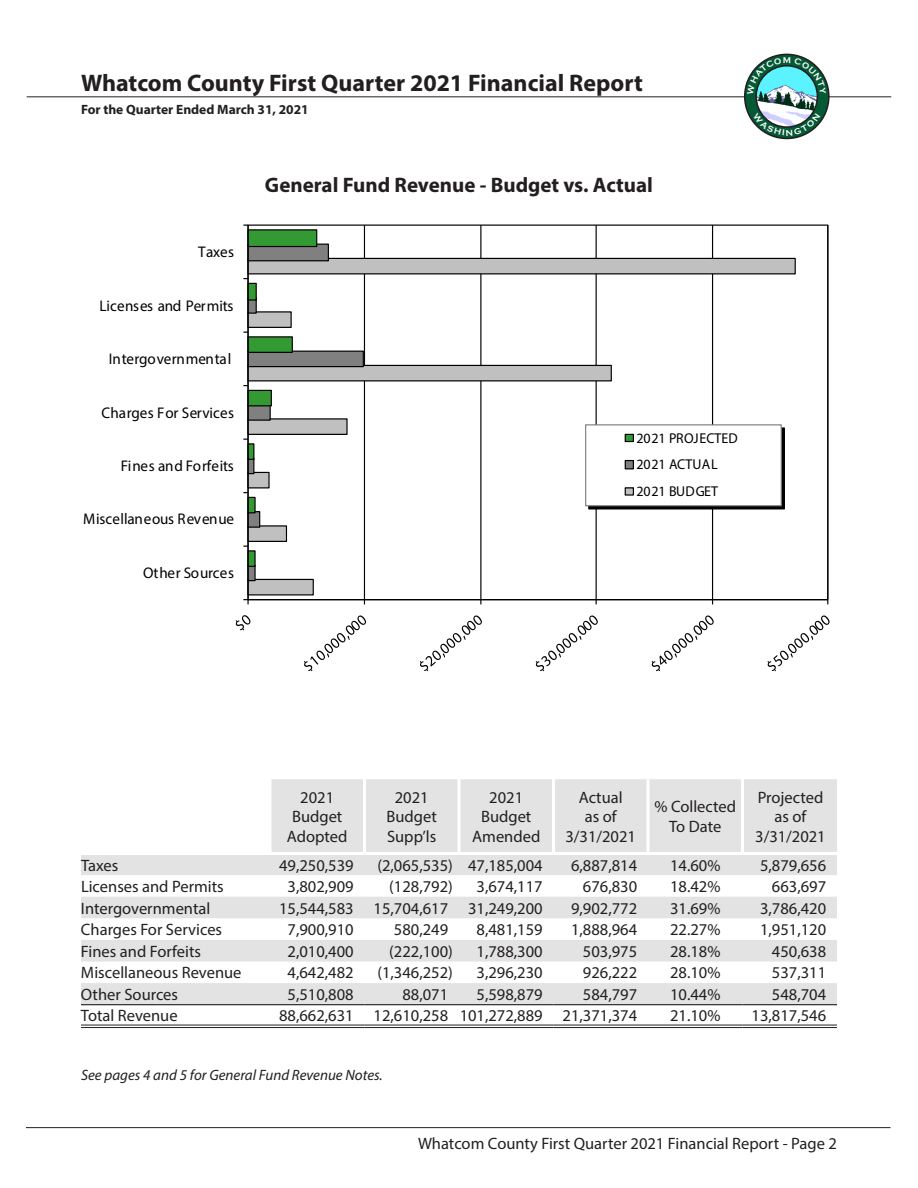
<style>
.page{position:relative;width:918px;height:1188px;background:#fff}
.page>*{position:absolute;margin:0;border:0;box-sizing:border-box;transform-origin:0 0}
.t1{font:700 24px "Myriad Pro";color:#231f20}
.Qtrly_Section_Title{font:700 21px "Myriad Pro";color:#231f20}
.t2{font:16.5px/19.8px "Myriad Pro";color:#231f20;text-align:center}
.t3{font:15.45px "Myriad Pro";letter-spacing:-.005em;color:#000}
.t4{font:15.45px "Myriad Pro";letter-spacing:.015em;color:#000}
.Qtrly_End_Page_Notes{font:italic 15px "Myriad Pro";color:#231f20}
.t5{font:14.25px/27px "Myriad Pro";letter-spacing:.005em;color:#000}
.t6{font:700 13.5px "Myriad Pro";color:#231f20}
</style>
<div class="page">
<hr style="left:27px;top:96px;width:864px;height:1px;background:#231f20">
<hr style="left:26px;top:1127px;width:865px;height:1px;background:#231f20">
<svg style="left:745px;top:54px;width:84px;height:84px"></svg>
<div style="left:744px;top:54px;width:86px;height:85px;border:2px solid #231f20;border-radius:50%"></div>
<img style="left:756px;top:66px;width:61px;height:61px;border-radius:31px">
<svg style="left:81px;top:779px;width:756px;height:225px;fill:#e3e3e3"></svg>
<hr style="left:270px;top:1004px;width:94px;height:1px;background:#231f20">
<hr style="left:364px;top:1004px;width:95px;height:1px;background:#231f20">
<hr style="left:459px;top:1004px;width:95px;height:1px;background:#231f20">
<hr style="left:554px;top:1004px;width:94px;height:1px;background:#231f20">
<hr style="left:648px;top:1004px;width:94px;height:1px;background:#231f20">
<hr style="left:742px;top:1004px;width:95px;height:1px;background:#231f20">
<hr style="left:81px;top:1004px;width:189px;height:1px;background:#231f20">
<svg style="left:268px;top:779px;width:4px;height:73px"></svg>
<hr style="left:363px;top:779px;width:3px;height:73px;background:#fff">
<hr style="left:458px;top:779px;width:2px;height:73px;background:#fff">
<hr style="left:552px;top:779px;width:3px;height:73px;background:#fff">
<hr style="left:646px;top:779px;width:4px;height:73px;background:#f5f5f5">
<hr style="left:741px;top:779px;width:3px;height:73px;background:#fff">
<hr style="left:81px;top:852px;width:189px;height:3px;background:#fff">
<hr style="left:270px;top:852px;width:94px;height:3px;background:#fff">
<hr style="left:364px;top:852px;width:95px;height:3px;background:#fff">
<hr style="left:459px;top:852px;width:95px;height:3px;background:#fff">
<hr style="left:554px;top:852px;width:94px;height:3px;background:#fff">
<hr style="left:648px;top:852px;width:94px;height:3px;background:#fff">
<hr style="left:742px;top:852px;width:95px;height:3px;background:#fff">
<hr style="left:81px;top:1025px;width:189px;height:1px;background:#231f20">
<hr style="left:81px;top:1027px;width:189px;height:1px;background:#231f20">
<hr style="left:270px;top:1025px;width:94px;height:1px;background:#231f20">
<hr style="left:270px;top:1027px;width:94px;height:1px;background:#231f20">
<hr style="left:364px;top:1025px;width:95px;height:1px;background:#231f20">
<hr style="left:364px;top:1027px;width:95px;height:1px;background:#231f20">
<hr style="left:459px;top:1025px;width:95px;height:1px;background:#231f20">
<hr style="left:459px;top:1027px;width:95px;height:1px;background:#231f20">
<hr style="left:554px;top:1025px;width:94px;height:1px;background:#231f20">
<hr style="left:554px;top:1027px;width:94px;height:1px;background:#231f20">
<hr style="left:648px;top:1025px;width:94px;height:1px;background:#231f20">
<hr style="left:648px;top:1027px;width:94px;height:1px;background:#231f20">
<hr style="left:742px;top:1025px;width:95px;height:1px;background:#231f20">
<hr style="left:742px;top:1027px;width:95px;height:1px;background:#231f20">
<hr style="left:364px;top:225px;width:1px;height:375px;background:#000">
<hr style="left:480px;top:225px;width:1px;height:375px;background:#000">
<hr style="left:596px;top:225px;width:1px;height:375px;background:#000">
<hr style="left:712px;top:225px;width:1px;height:375px;background:#000">
<svg style="left:249px;top:257px;width:547px;height:339px"></svg>
<hr style="left:248px;top:599px;width:580px;height:1px;background:#000">
<hr style="left:247px;top:225px;width:2px;height:375px;background:#000">
<svg style="left:243px;top:599px;width:6px;height:5px"></svg>
<svg style="left:243px;top:225px;width:121px;height:357px"></svg>
<svg style="left:235px;top:615px;width:16px;height:16px"></svg>
<svg style="left:304px;top:615px;width:62px;height:57px"></svg>
<svg style="left:419px;top:615px;width:63px;height:57px"></svg>
<svg style="left:535px;top:615px;width:63px;height:57px"></svg>
<svg style="left:651px;top:615px;width:63px;height:57px"></svg>
<svg style="left:767px;top:615px;width:63px;height:57px"></svg>
<svg style="left:588px;top:427px;width:197px;height:82px"></svg>
<div style="left:586px;top:425px;width:195px;height:81px;background:#fff"></div>
<div style="left:585px;top:424px;width:197px;height:82px;border:1px solid #808080"></div>
<div style="left:625px;top:434px;width:8px;height:8px;background:#393"></div>
<div style="left:625px;top:434px;width:9px;height:8px;border:1px solid #000"></div>
<div style="left:625px;top:461px;width:8px;height:8px;background:#808080"></div>
<div style="left:625px;top:460px;width:9px;height:9px;border:1px solid #000"></div>
<div style="left:625px;top:488px;width:8px;height:7px;background:#c0c0c0"></div>
<div style="left:625px;top:487px;width:9px;height:9px;border:1px solid #000"></div>
<svg style="left:747px;top:57px;width:79px;height:38px"></svg>
<svg style="left:753px;top:113px;width:67px;height:23px"></svg>
<h1 class="t1" style="left:81px;top:67px;width:563px">Whatcom County First Quarter 2021 Financial Report</h1>
<p class="t6" style="left:81px;top:100px;width:229px">For the Quarter Ended March 31, 2021</p>
<p class="t3" style="left:198px;top:243px;width:38px">Taxes</p>
<p class="t3" style="left:100px;top:296px;width:136px">Licenses and Permits</p>
<p class="t3" style="left:109px;top:350px;width:124px">Intergovernmental</p>
<p class="t4" style="left:101px;top:403px;width:134px">Charges For Services</p>
<p class="t3" style="left:121px;top:456px;width:115px">Fines and Forfeits</p>
<p class="t3" style="left:83px;top:510px;width:152px">Miscellaneous Revenue</p>
<p class="t3" style="left:143px;top:563px;width:92px">Other Sources</p>
<p class="Qtrly_Section_Title" style="left:265px;top:171px;width:390px">General Fund Revenue - Budget vs. Actual</p>
<p class="t5" style="left:637px;top:424px;width:103px">2021 PROJECTED<br>2021 ACTUAL<br>2021 BUDGET</p>
<p class="t2" style="left:287px;top:787px;width:62px">2021<br>Budget<br>Adopted</p>
<p class="t2" style="left:387px;top:787px;width:52px">2021<br>Budget<br>Supp’ls</p>
<p class="t2" style="left:472px;top:787px;width:70px">2021<br>Budget<br>Amended</p>
<p class="t2" style="left:565px;top:787px;width:72px">Actual<br>as of<br>3/31/2021</p>
<p class="t2" style="left:654px;top:797px;width:83px">% Collected<br>To Date</p>
<p class="t2" style="left:755px;top:787px;width:72px">Projected as of<br>3/31/2021</p>
<p class="t2" style="left:81px;top:855px;width:39px">Taxes</p>
<p class="t2" style="left:279px;top:855px;width:76px">49,250,539</p>
<p class="t2" style="left:377px;top:855px;width:77px">(2,065,535)</p>
<p class="t2" style="left:468px;top:855px;width:76px">47,185,004</p>
<p class="t2" style="left:571px;top:855px;width:68px">6,887,814</p>
<p class="t2" style="left:670px;top:855px;width:52px">14.60%</p>
<p class="t2" style="left:760px;top:855px;width:68px">5,879,656</p>
<p class="t2" style="left:81px;top:876px;width:144px">Licenses and Permits</p>
<p class="t2" style="left:288px;top:876px;width:68px">3,802,909</p>
<p class="t2" style="left:389px;top:876px;width:65px">(128,792)</p>
<p class="t2" style="left:477px;top:876px;width:68px">3,674,117</p>
<p class="t2" style="left:583px;top:876px;width:56px">676,830</p>
<p class="t2" style="left:670px;top:876px;width:52px">18.42%</p>
<p class="t2" style="left:772px;top:876px;width:56px">663,697</p>
<p class="t2" style="left:81px;top:898px;width:131px">Intergovernmental</p>
<p class="t2" style="left:279px;top:898px;width:76px">15,544,583</p>
<p class="t2" style="left:374px;top:898px;width:76px">15,704,617</p>
<p class="t2" style="left:468px;top:898px;width:76px">31,249,200</p>
<p class="t2" style="left:571px;top:898px;width:68px">9,902,772</p>
<p class="t2" style="left:670px;top:898px;width:52px">31.69%</p>
<p class="t2" style="left:760px;top:898px;width:68px">3,786,420</p>
<p class="t2" style="left:81px;top:920px;width:143px">Charges For Services</p>
<p class="t2" style="left:288px;top:920px;width:68px">7,900,910</p>
<p class="t2" style="left:394px;top:920px;width:56px">580,249</p>
<p class="t2" style="left:477px;top:920px;width:68px">8,481,159</p>
<p class="t2" style="left:571px;top:920px;width:68px">1,888,964</p>
<p class="t2" style="left:670px;top:920px;width:52px">22.27%</p>
<p class="t2" style="left:760px;top:920px;width:68px">1,951,120</p>
<p class="t2" style="left:81px;top:941px;width:122px">Fines and Forfeits</p>
<p class="t2" style="left:288px;top:941px;width:68px">2,010,400</p>
<p class="t2" style="left:389px;top:941px;width:65px">(222,100)</p>
<p class="t2" style="left:477px;top:941px;width:68px">1,788,300</p>
<p class="t2" style="left:583px;top:941px;width:56px">503,975</p>
<p class="t2" style="left:670px;top:941px;width:52px">28.18%</p>
<p class="t2" style="left:772px;top:941px;width:56px">450,638</p>
<p class="t2" style="left:81px;top:963px;width:162px">Miscellaneous Revenue</p>
<p class="t2" style="left:288px;top:963px;width:68px">4,642,482</p>
<p class="t2" style="left:377px;top:963px;width:77px">(1,346,252)</p>
<p class="t2" style="left:477px;top:963px;width:68px">3,296,230</p>
<p class="t2" style="left:583px;top:963px;width:56px">926,222</p>
<p class="t2" style="left:670px;top:963px;width:52px">28.10%</p>
<p class="t2" style="left:772px;top:963px;width:56px">537,311</p>
<p class="t2" style="left:81px;top:984px;width:99px">Other Sources</p>
<p class="t2" style="left:288px;top:984px;width:68px">5,510,808</p>
<p class="t2" style="left:402px;top:984px;width:47px">88,071</p>
<p class="t2" style="left:477px;top:984px;width:68px">5,598,879</p>
<p class="t2" style="left:583px;top:984px;width:56px">584,797</p>
<p class="t2" style="left:670px;top:984px;width:52px">10.44%</p>
<p class="t2" style="left:772px;top:984px;width:56px">548,704</p>
<p class="t2" style="left:81px;top:1006px;width:98px">Total Revenue</p>
<p class="t2" style="left:279px;top:1006px;width:76px">88,662,631</p>
<p class="t2" style="left:374px;top:1006px;width:76px">12,610,258</p>
<p class="t2" style="left:460px;top:1006px;width:85px">101,272,889</p>
<p class="t2" style="left:563px;top:1006px;width:76px">21,371,374</p>
<p class="t2" style="left:670px;top:1006px;width:52px">21.10%</p>
<p class="t2" style="left:752px;top:1006px;width:76px">13,817,546</p>
<p class="Qtrly_End_Page_Notes" style="left:81px;top:1066px;width:303px">See pages 4 and 5 for General Fund Revenue Notes.</p>
<p class="t2" style="left:418px;top:1134px;width:420px">Whatcom County First Quarter 2021 Financial Report - Page 2</p>
</div>
